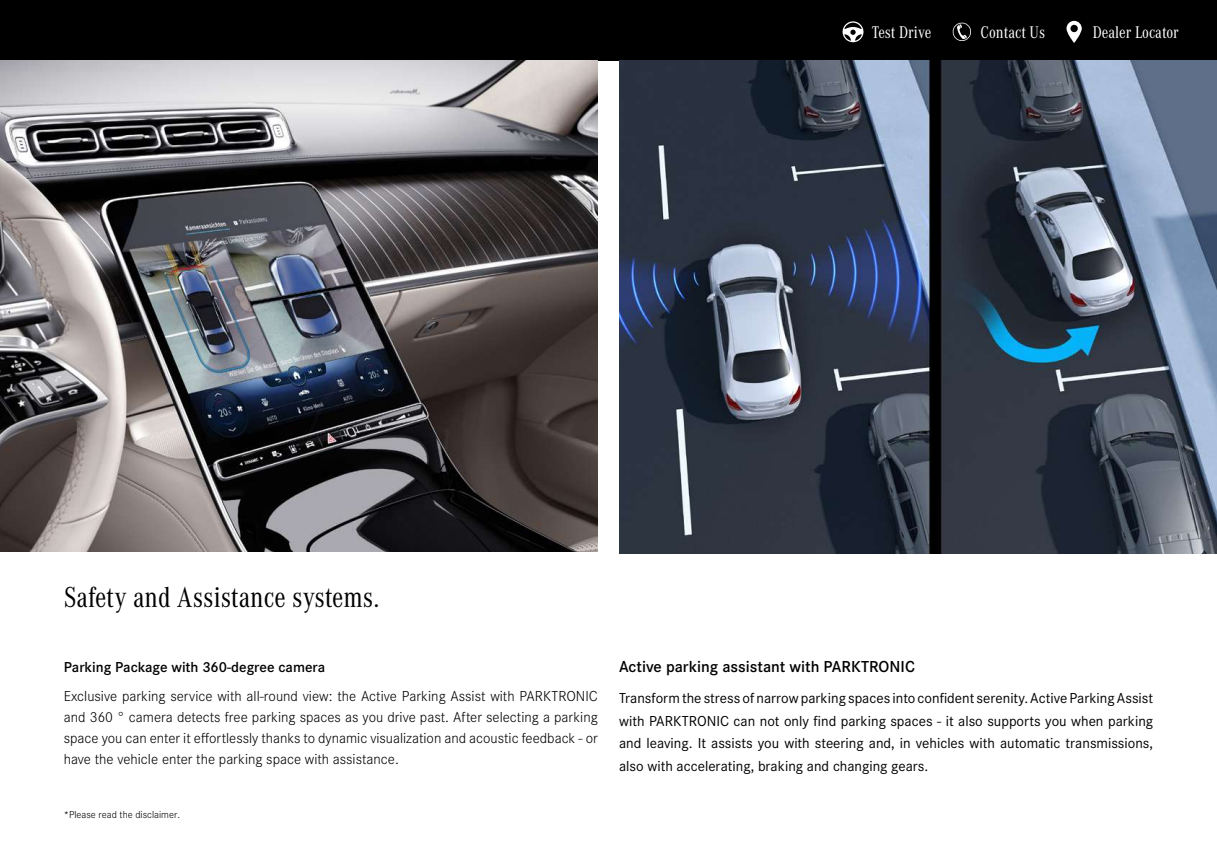
<style>
.page{position:relative;width:1217px;height:864px;background:#fff}
.page>*{position:absolute;margin:0;border:0;box-sizing:border-box;transform-origin:0 0}
.t1{font:30px "Corporate A Con";color:#000}
.t2{font:17.55px "Corporate A Con";color:#fff}
.t3{font:600 16.5px "Corporate S";color:#000}
.t4{font:300 15px/21px "Corporate S";color:#000;text-align:justify}
.t5{font:15px/22.5px "Corporate S";color:#000;text-align:justify}
.t6{font:600 15px "Corporate S";color:#000}
.t7{font:300 10.5px "Corporate S";color:#000}
</style>
<div class="page">
<div style="left:0;top:0;width:1216px;height:61px;background:#000"></div>
<svg style="left:842px;top:21px;width:21px;height:21px"></svg>
<svg style="left:1066px;top:21px;width:15px;height:22px"></svg>
<svg style="left:952px;top:22px;width:19px;height:19px"></svg>
<img style="left:619px;top:61px;width:597px;height:492px">
<img style="left:0;top:61px;width:597px;height:490px">
<p class="t2" style="left:871px;top:23px;width:61px">Test Drive</p>
<p class="t2" style="left:980px;top:23px;width:66px">Contact Us</p>
<p class="t2" style="left:1092px;top:23px;width:87px">Dealer Locator</p>
<h1 class="t1" style="left:64px;top:580px;width:317px">Safety and Assistance systems.</h1>
<p class="t6" style="left:64px;top:657px;width:263px">Parking Package with 360-degree camera</p>
<p class="t4" style="left:64px;top:685px;width:535px">Exclusive parking service with all-round view: the Active Parking Assist with PARKTRONIC and 360 ° camera detects free parking spaces as you drive past. After selecting a parking space you can enter it effortlessly thanks to dynamic visualization and acoustic feedback - or have the vehicle enter the parking space with assistance.</p>
<p class="t7" style="left:64px;top:808px;width:118px">*Please read the disclaimer.</p>
<p class="t3" style="left:619px;top:657px;width:297px">Active parking assistant with PARKTRONIC</p>
<p class="t5" style="left:619px;top:687px;width:535px">Transform the stress of narrow parking spaces into confident serenity. Active Parking Assist with PARKTRONIC can not only find parking spaces - it also supports you when parking and leaving. It assists you with steering and, in vehicles with automatic transmissions, also with accelerating, braking and changing gears.</p>
</div>
